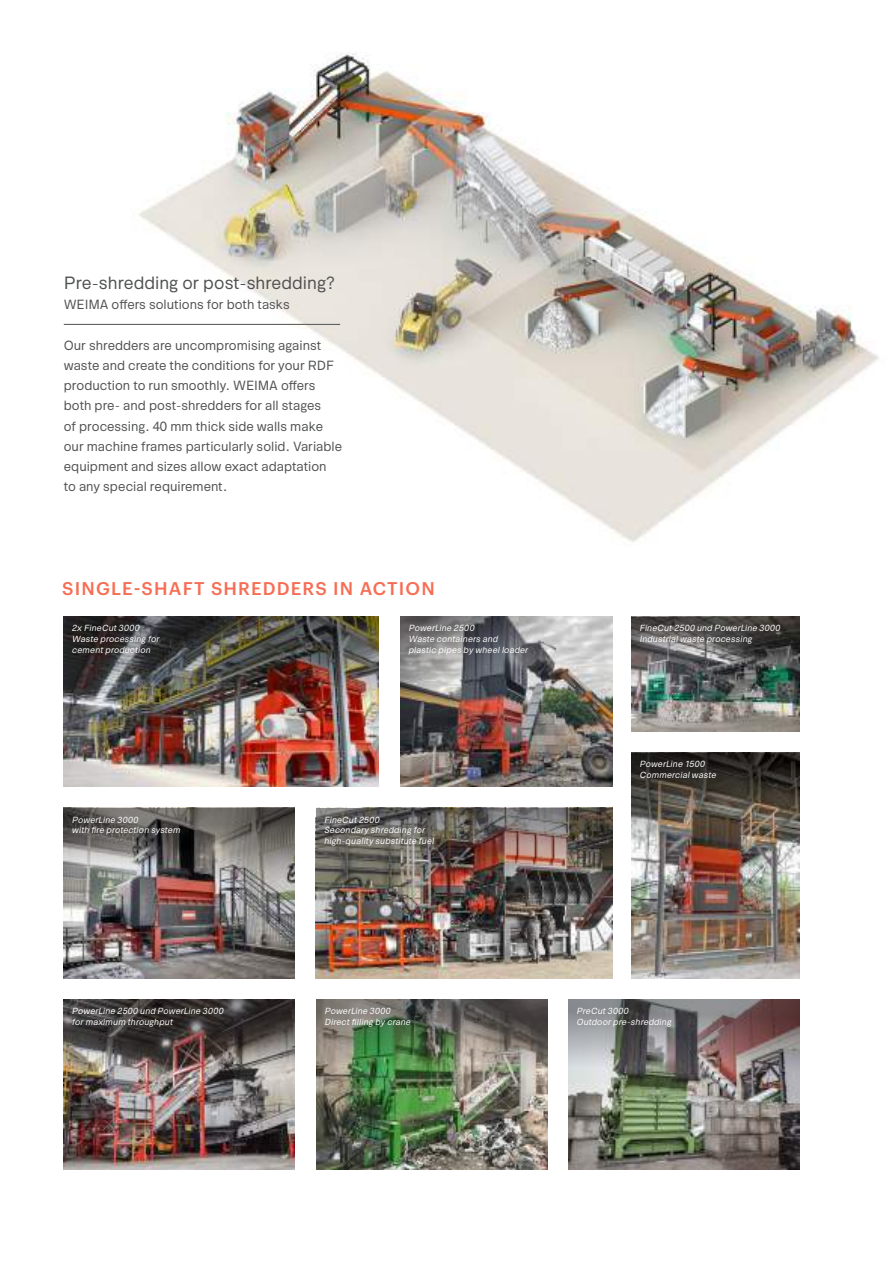
<style>
.page{position:relative;width:893px;height:1263px;background:#fff}
.page>*{position:absolute;margin:0;border:0;box-sizing:border-box;transform-origin:0 0}
.t1{font:18px "Okomito";color:#505151}
.t2{font:500 18px "Graphik";letter-spacing:.065em;color:#f76d53}
.t3{font:13.5px/20.2px "Okomito";color:#505151}
.t4{font:italic 9px/10.8px "Okomito";letter-spacing:.02em;color:#fff}
</style>
<div class="page">
<img style="left:131px;top:52px;width:748px;height:490px">
<img style="left:568px;top:1084px;width:231px;height:85px">
<img style="left:64px;top:892px;width:231px;height:86px">
<img style="left:64px;top:1084px;width:231px;height:85px">
<img style="left:316px;top:1084px;width:231px;height:85px">
<img style="left:316px;top:892px;width:297px;height:86px">
<img style="left:400px;top:712px;width:213px;height:75px">
<img style="left:64px;top:721px;width:315px;height:66px">
<hr style="left:64px;top:324px;width:276px;height:1px;background:#505151">
<img style="left:64px;top:999px;width:231px;height:85px">
<svg style="left:64px;top:808px;width:231px;height:84px;background:#77726f"></svg>
<img style="left:64px;top:617px;width:315px;height:104px">
<img style="left:400px;top:617px;width:213px;height:95px">
<img style="left:316px;top:808px;width:297px;height:84px">
<img style="left:316px;top:999px;width:231px;height:85px">
<img style="left:568px;top:999px;width:231px;height:85px">
<img style="left:631px;top:862px;width:168px;height:116px">
<img style="left:631px;top:688px;width:168px;height:43px">
<img style="left:631px;top:753px;width:168px;height:109px">
<img style="left:631px;top:617px;width:168px;height:71px">
<h1 class="t1" style="left:64px;top:269px;width:273px">Pre-shredding or post-shredding?</h1>
<h2 class="t3" style="left:64px;top:293px;width:227px">WEIMA offers solutions for both tasks</h2>
<p class="t3" style="left:64px;top:334px;width:280px">Our shredders are uncompromising against waste and create the conditions for your RDF production to run smoothly. WEIMA offers both pre- and post-shredders for all stages<br>of processing. 40 mm thick side walls make our machine frames particularly solid. Variable equipment and sizes allow exact adaptation to any special requirement.</p>
<h1 class="t2" style="left:62px;top:575px;width:374px">SINGLE-SHAFT SHREDDERS IN ACTION</h1>
<p class="t4" style="left:72px;top:622px;width:89px">2x FineCut 3000<br>Waste processing for cement production</p>
<p class="t4" style="left:409px;top:622px;width:121px">PowerLine 2500<br>Waste containers and<br>plastic pipes by wheel loader</p>
<p class="t4" style="left:72px;top:813px;width:110px">PowerLine 3000<br>with fire protection system</p>
<p class="t4" style="left:324px;top:813px;width:111px">FineCut 2500<br>Secondary shredding for high-quality substitute fuel</p>
<p class="t4" style="left:640px;top:622px;width:142px">FineCut 2500 und PowerLine 3000<br>Industrial waste processing</p>
<p class="t4" style="left:640px;top:758px;width:78px">PowerLine 1500<br>Commercial waste</p>
<p class="t4" style="left:72px;top:1005px;width:153px">PowerLine 2500 und PowerLine 3000 for maximum throughput</p>
<p class="t4" style="left:325px;top:1005px;width:88px">PowerLine 3000<br>Direct filling by crane</p>
<p class="t4" style="left:577px;top:1005px;width:96px">PreCut 3000<br>Outdoor pre-shredding</p>
</div>
